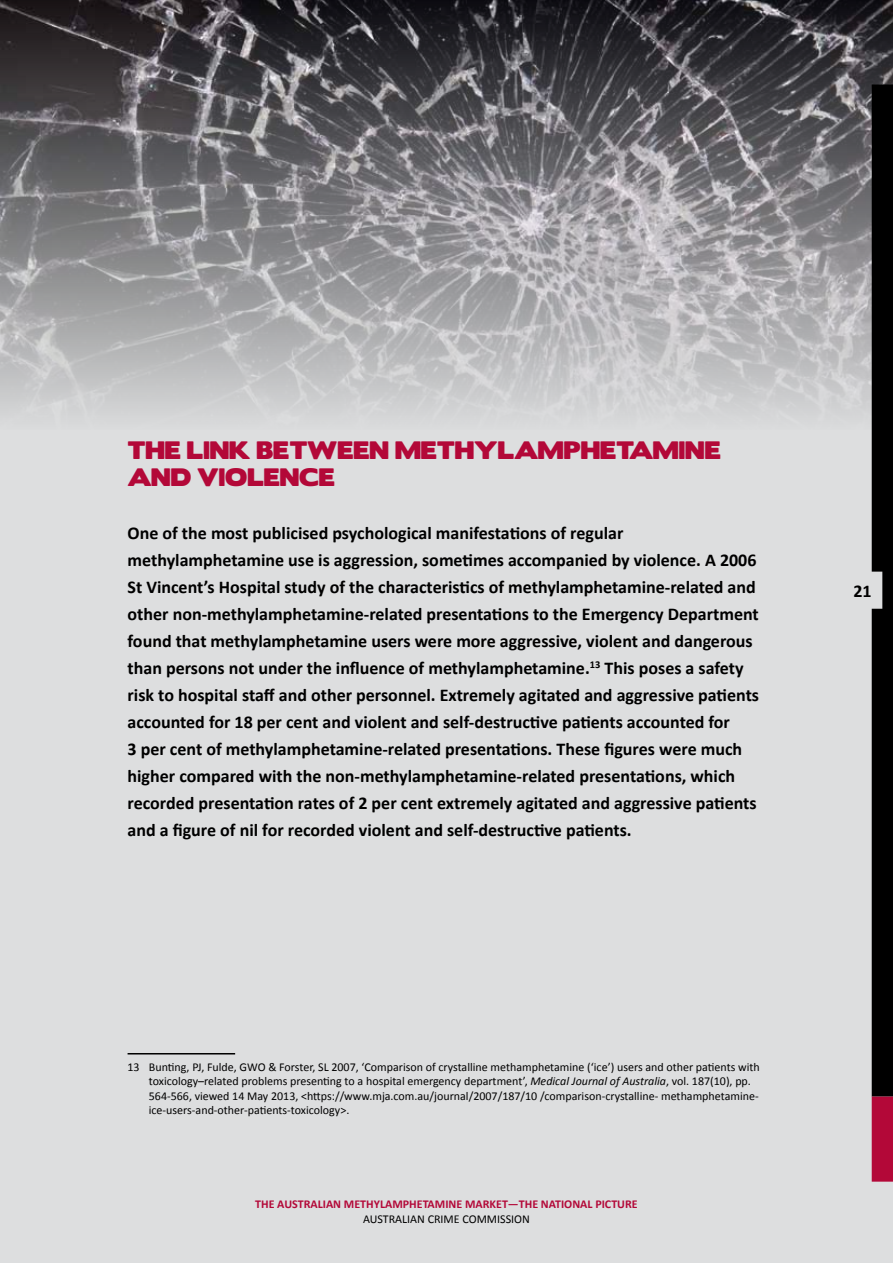
<style>
.page{position:relative;width:893px;height:1263px;background:#fff}
.page>*{position:absolute;margin:0;border:0;box-sizing:border-box;transform-origin:0 0}
.t1{font:22.5px/27px "Boris Black Bloxx";color:#b30838}
.t2{font:700 18px/27px "Calibri";color:#000}
.t3{font:12px/14.4px "Calibri";color:#000}
.t4{font:700 12px "Calibri";color:#b30838}
.s1{font-style:italic}
</style>
<div class="page">
<div style="left:1px;top:0;width:892px;height:1263px;background:#dddedf"></div>
<img style="left:1px;top:0;width:892px;height:429px">
<svg style="left:872px;top:84px;width:21px;height:1097px;background:#0e0004"></svg>
<div style="left:827px;top:572px;width:55px;height:37px;background:#dddedf"></div>
<hr style="left:128px;top:1053px;width:107px;height:1px;background:#000">
<p class="t1" style="left:128px;top:437px;width:595px">THE LINK BETWEEN METHYLAMPHETAMINE<br>AND VIOLENCE</p>
<p class="t2" style="left:128px;top:518px;width:633px">One of the most publicised psychological manifestations of regular methylamphetamine use is aggression, sometimes accompanied by violence. A 2006<br>St Vincent’s Hospital study of the characteristics of methylamphetamine-related and other non-methylamphetamine-related presentations to the Emergency Department found that methylamphetamine users were more aggressive, violent and dangerous than persons not under the influence of methylamphetamine.<sup>13</sup> This poses a safety risk to hospital staff and other personnel. Extremely agitated and aggressive patients accounted for 18 per cent and violent and self-destructive patients accounted for<br>3 per cent of methylamphetamine-related presentations. These figures were much higher compared with the non-methylamphetamine-related presentations, which recorded presentation rates of 2 per cent extremely agitated and aggressive patients and a figure of nil for recorded violent and self-destructive patients.</p>
<p class="t3" style="left:149px;top:1059px;width:612px;text-indent:-21px">13 Bunting, PJ, Fulde, GWO &amp; Forster, SL 2007, ‘Comparison of crystalline methamphetamine (‘ice’) users and other patients with toxicology–related problems presenting to a hospital emergency department’, <span class="s1">Medical Journal of Australia</span>, vol. 187(10), pp.<br>564-566, viewed 14 May 2013, &lt;https://www.mja.com.au/journal/2007/187/10 /comparison-crystalline- methamphetamine&shy;ice-users-and-other-patients-toxicology&gt;.</p>
<p class="t4" style="left:255px;top:1197px;width:384px">THE AUSTRALIAN METHYLAMPHETAMINE MARKET—THE NATIONAL PICTURE</p>
<p class="t3" style="left:363px;top:1211px;width:168px">AUSTRALIAN CRIME COMMISSION</p>
<p class="t2" style="left:853px;top:577px;width:20px">21</p>
</div>
